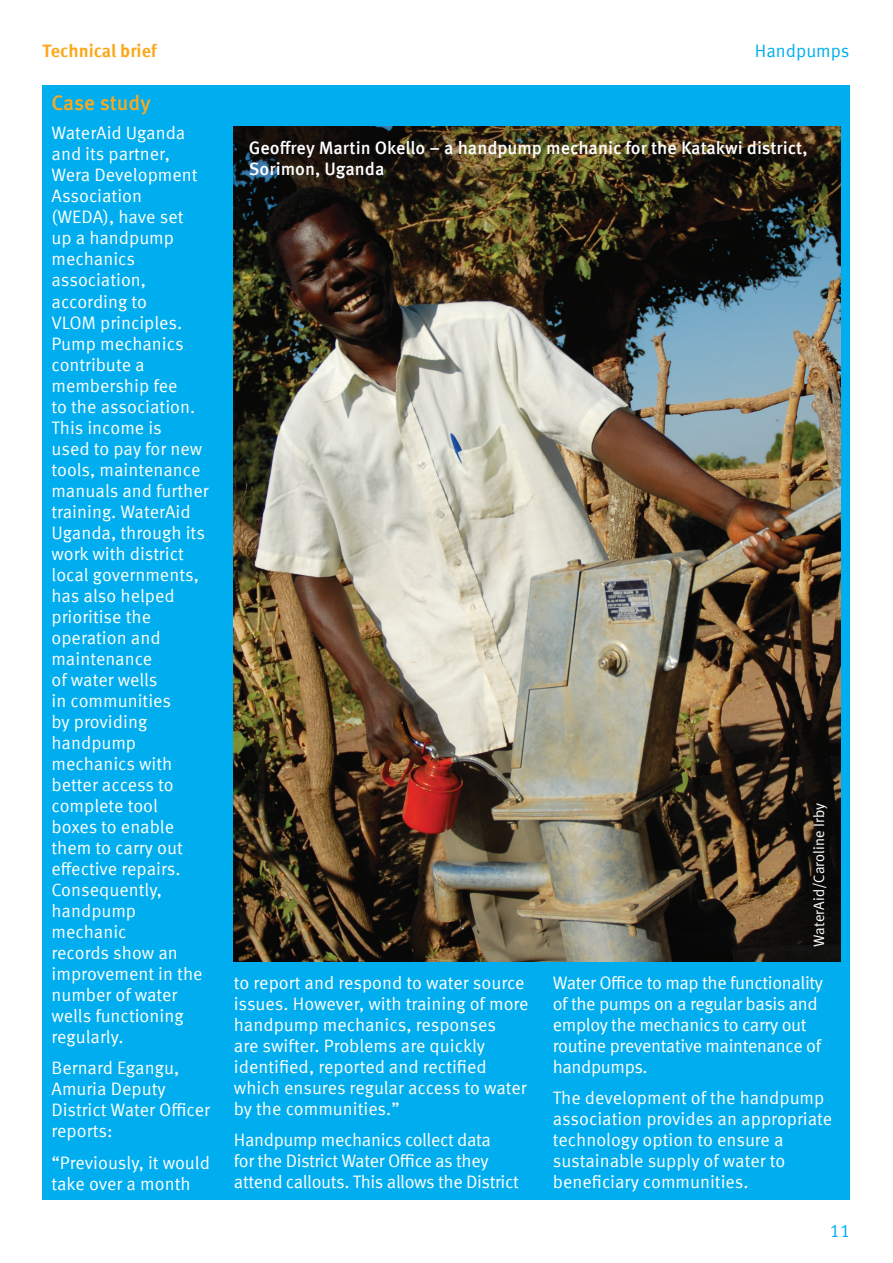
<style>
.page{position:relative;width:893px;height:1263px;background:#fff}
.page>*{position:absolute;margin:0;border:0;box-sizing:border-box;transform-origin:0 0}
.b{font:500 21px "Meta Offc";letter-spacing:-.005em;color:#faa91e}
.t{font:18px/21px "Meta Offc Norm";color:#fff}
.t-2{font:18px/21px "Meta Offc Norm";letter-spacing:-.02em;color:#fff}
.caption_credit{font:500 18px/21px "Meta Offc";color:#fff}
.t1{font:700 18px "Meta Offc";color:#faa91e}
.t2{font:18px "Meta Offc Norm";color:#00aeef}
.captions{font:15px "Meta Plus Normal";color:#fff}
</style>
<div class="page">
<div style="left:43px;top:85px;width:807px;height:1114px;background:#00aeef"></div>
<img style="left:234px;top:126px;width:606px;height:836px">
<p class="t1" style="left:43px;top:40px;width:116px">Technical brief</p>
<p class="t2" style="left:755px;top:40px;width:96px">Handpumps</p>
<p class="b" style="left:52px;top:91px;width:101px">Case study</p>
<p class="t" style="left:52px;top:123px;width:159px">WaterAid Uganda and its partner,<br>Wera Development<br>Association (WEDA), have set<br>up a handpump mechanics association, according to<br>VLOM principles.<br>Pump mechanics contribute a membership fee<br>to the association.<br>This income is<br>used to pay for new tools, maintenance manuals and further training. WaterAid<br>Uganda, through its work with district local governments, has also helped prioritise the operation and maintenance<br>of water wells<br>in communities<br>by providing handpump mechanics with better access to complete tool<br>boxes to enable them to carry out effective repairs.<br>Consequently, handpump mechanic<br>records show an improvement in the number of water wells functioning regularly.</p>
<p class="t" style="left:52px;top:1058px;width:160px">Bernard Egangu,<br>Amuria Deputy<br>District Water Officer reports:</p>
<p class="t" style="left:52px;top:1152px;width:160px">“Previously, it would take over a month</p>
<p class="caption_credit" style="left:249px;top:138px;width:560px">Geoffrey Martin Okello – a handpump mechanic for the Katakwi district,<br>Sorimon, Uganda</p>
<p class="t" style="left:234px;top:972px;width:296px">to report and respond to water source issues. However, with training of more handpump mechanics, responses<br>are swifter. Problems are quickly identified, reported and rectified which ensures regular access to water by the communities.”</p>
<p class="t-2" style="left:234px;top:1130px;width:286px">Handpump mechanics collect data<br>for the District Water Office as they attend callouts. This allows the District</p>
<p class="captions" style="left:810px;top:947px;width:145px;rotate:-90deg">WaterAid/Caroline Irby</p>
<p class="t-2" style="left:553px;top:972px;width:272px">Water Office to map the functionality of the pumps on a regular basis and employ the mechanics to carry out routine preventative maintenance of handpumps.</p>
<p class="t" style="left:553px;top:1088px;width:281px">The development of the handpump association provides an appropriate technology option to ensure a sustainable supply of water to beneficiary communities.</p>
<p class="t2" style="left:830px;top:1220px;width:22px">11</p>
</div>
